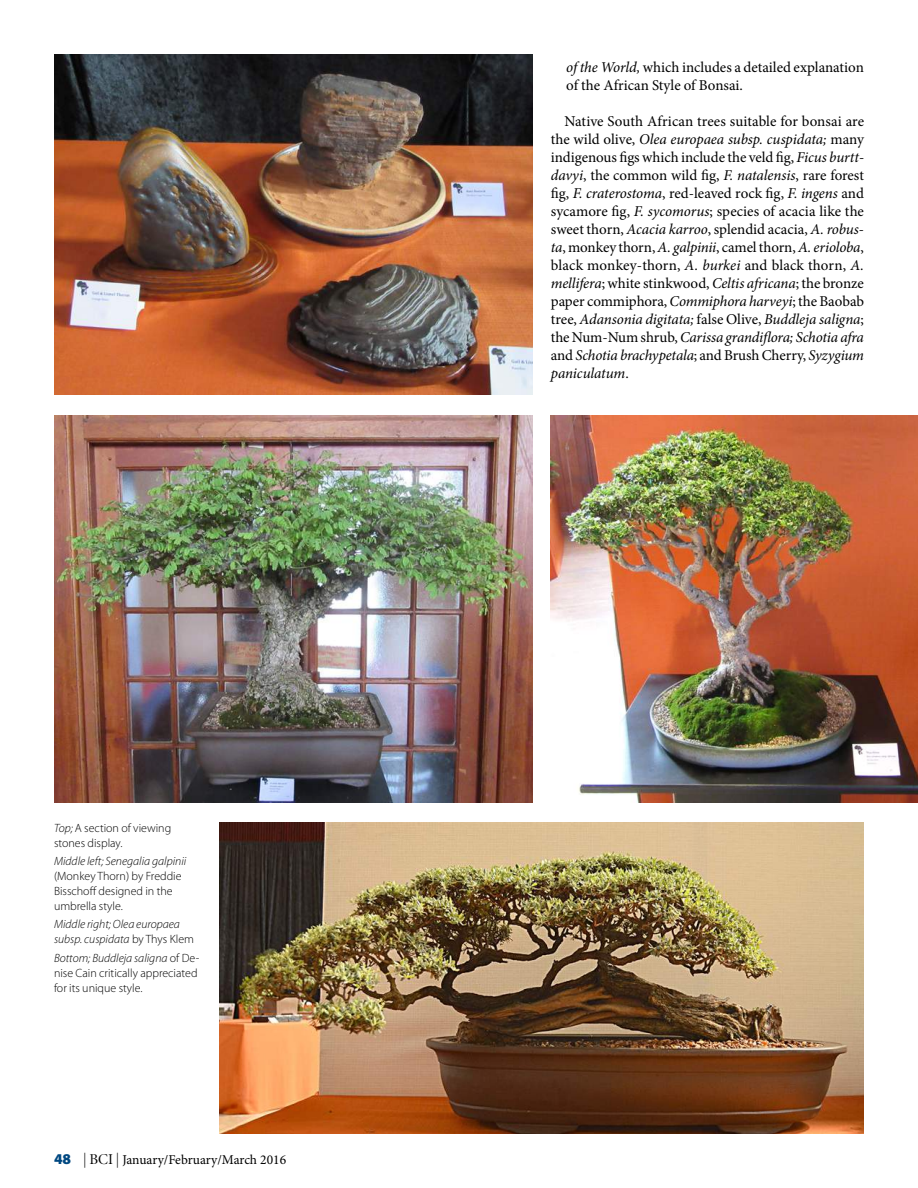
<style>
.page{position:relative;width:918px;height:1188px;background:#fff}
.page>*{position:absolute;margin:0;border:0;box-sizing:border-box;transform-origin:0 0}
.t1{font:15px/18px "Minion Pro";color:#000}
.t2{font:13.5px "Minion Pro";letter-spacing:-.005em;color:#000}
.t3{font:300 12px/15px "Myriad Pro";color:#000}
.t4{font:italic 300 12px/15px "Myriad Pro";color:#000}
.s1{font-style:italic}
.s2{font-style:normal}
.s3{font-family:"Myriad Pro";font-weight:900;font-size:15px;color:#004881}
.s4{font-family:"Myriad Pro";font-weight:300;font-stretch:condensed;font-size:15px}
.s5{font-family:"Minion Display";font-size:15px}
</style>
<div class="page">
<img style="left:54px;top:54px;width:479px;height:340px">
<img style="left:54px;top:416px;width:479px;height:387px">
<img style="left:551px;top:416px;width:367px;height:387px">
<img style="left:220px;top:823px;width:644px;height:311px">
<p class="t3" style="left:54px;top:820px;width:119px"><span class="s1">Top;</span> A section of viewing stones display.</p>
<p class="t4" style="left:54px;top:854px;width:134px">Middle left; Senegalia galpinii</p>
<p class="t3" style="left:54px;top:869px;width:129px">(Monkey Thorn) by Freddie<br>Bisschoff designed in the umbrella style.</p>
<p class="t4" style="left:54px;top:917px;width:142px">Middle right; Olea europaea subsp. cuspidata <span class="s2">by Thys Klem</span></p>
<p class="t3" style="left:54px;top:950px;width:147px"><span class="s1">Bottom; Buddleja saligna</span> of De&shy;nise Cain critically appreciated for its unique style.</p>
<p class="t2" style="left:54px;top:1151px;width:234px"><span class="s3">48</span> <span class="s4">|</span> <span class="s5">BCI</span> <span class="s4">|</span> January/February/March 2016</p>
<p class="t1" style="left:566px;top:58px;width:299px"><span class="s1">of the World,</span> which includes a detailed explanation of the African Style of Bonsai.</p>
<p class="t1" style="left:551px;top:112px;width:315px;text-align:justify;text-indent:14px">Native South African trees suitable for bonsai are the wild olive, <span class="s1">Olea europaea subsp. cuspidata;</span> many indigenous figs which include the veld fig, <span class="s1">Ficus burtt&shy;davyi</span>, the common wild fig, <span class="s1">F. natalensis</span>, rare forest fig, <span class="s1">F. craterostoma</span>, red-leaved rock fig, <span class="s1">F. ingens</span> and sycamore fig, <span class="s1">F. sycomorus</span>; species of acacia like the sweet thorn, <span class="s1">Acacia karroo</span>, splendid acacia, <span class="s1">A. robus&shy;ta</span>, monkey thorn, <span class="s1">A. galpinii</span>, camel thorn, <span class="s1">A. erioloba</span>, black monkey-thorn, <span class="s1">A. burkei</span> and black thorn, <span class="s1">A. mellifera</span>; white stinkwood, <span class="s1">Celtis africana</span>; the bronze paper commiphora, <span class="s1">Commiphora harveyi</span>; the Baobab tree, <span class="s1">Adansonia digitata;</span> false Olive, <span class="s1">Buddleja saligna</span>; the Num-Num shrub, <span class="s1">Carissa grandiflora; Schotia afra </span>and <span class="s1">Schotia brachypetala</span>; and Brush Cherry, <span class="s1">Syzygium paniculatum</span>.</p>
</div>
